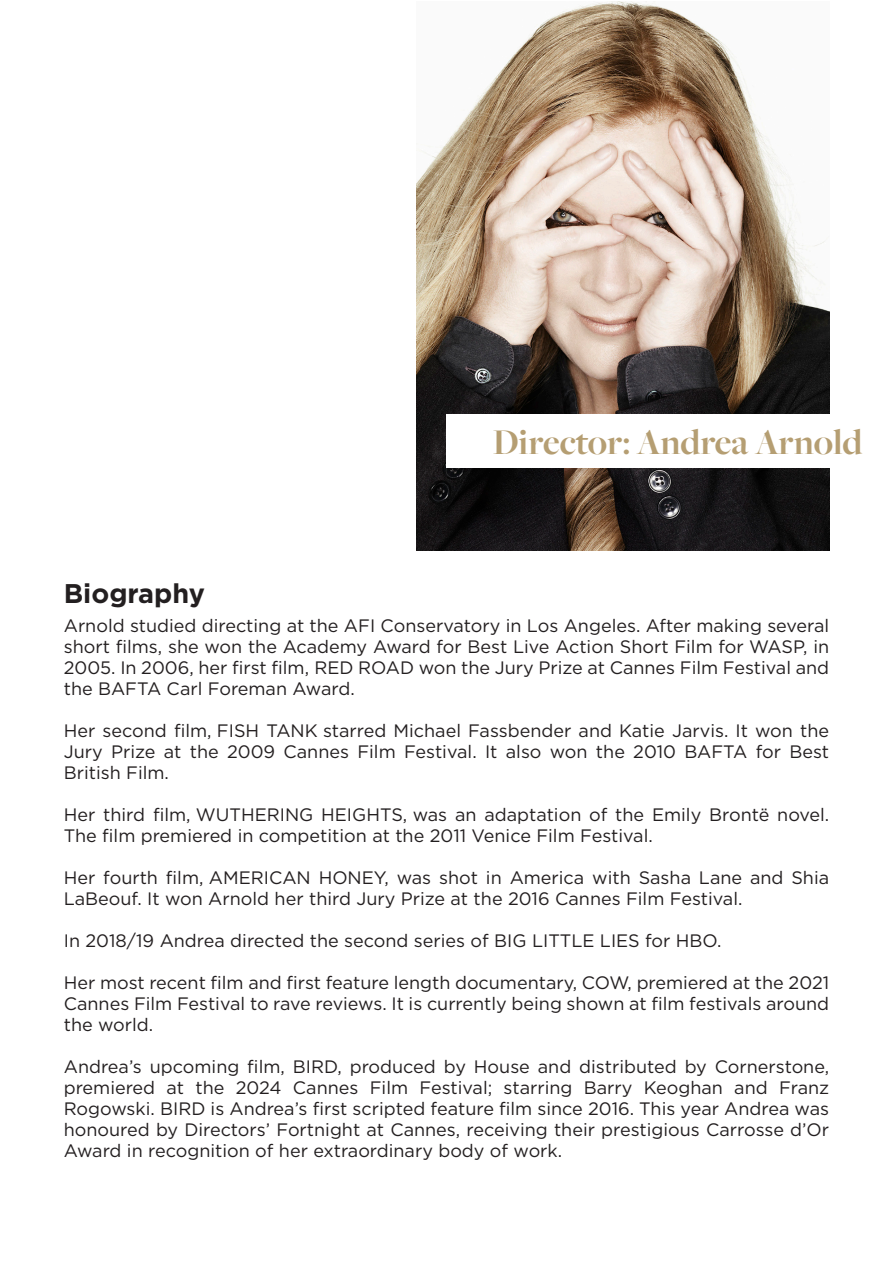
<style>
.page{position:relative;width:893px;height:1263px;background:#fff}
.page>*{position:absolute;margin:0;border:0;box-sizing:border-box;transform-origin:0 0}
.t1{font:700 37.5px "Freight Big Pro";color:#b59e72}
.t2{font:700 27px "Gotham";color:#231f20}
.t3{font:18px/21px "Gotham";color:#231f20;text-align:justify}
</style>
<div class="page">
<img style="left:417px;top:1px;width:412px;height:550px">
<div style="left:446px;top:415px;width:447px;height:53px;background:#fff"></div>
<p class="t1" style="left:493px;top:417px;width:371px">Director: Andrea Arnold</p>
<p class="t2" style="left:64px;top:575px;width:143px">Biography</p>
<p class="t3" style="left:64px;top:615px;width:767px">Arnold studied directing at the AFI Conservatory in Los Angeles. After making several short films, she won the Academy Award for Best Live Action Short Film for WASP, in 2005. In 2006, her first film, RED ROAD won the Jury Prize at Cannes Film Festival and the BAFTA Carl Foreman Award.</p>
<p class="t3" style="left:64px;top:720px;width:767px">Her second film, FISH TANK starred Michael Fassbender and Katie Jarvis. It won the Jury Prize at the 2009 Cannes Film Festival. It also won the 2010 BAFTA for Best British Film.</p>
<p class="t3" style="left:64px;top:804px;width:767px">Her third film, WUTHERING HEIGHTS, was an adaptation of the Emily Brontë novel.<br>The film premiered in competition at the 2011 Venice Film Festival.</p>
<p class="t3" style="left:64px;top:867px;width:767px">Her fourth film, AMERICAN HONEY, was shot in America with Sasha Lane and Shia<br>LaBeouf. It won Arnold her third Jury Prize at the 2016 Cannes Film Festival.</p>
<p class="t3" style="left:64px;top:930px;width:659px">In 2018/19 Andrea directed the second series of BIG LITTLE LIES for HBO.</p>
<p class="t3" style="left:64px;top:972px;width:767px">Her most recent film and first feature length documentary, COW, premiered at the 2021<br>Cannes Film Festival to rave reviews. It is currently being shown at film festivals around the world.</p>
<p class="t3" style="left:64px;top:1056px;width:767px">Andrea’s upcoming film, BIRD, produced by House and distributed by Cornerstone, premiered at the 2024 Cannes Film Festival; starring Barry Keoghan and Franz Rogowski. BIRD is Andrea’s first scripted feature film since 2016. This year Andrea was honoured by Directors’ Fortnight at Cannes, receiving their prestigious Carrosse d’Or Award in recognition of her extraordinary body of work.</p>
</div>
